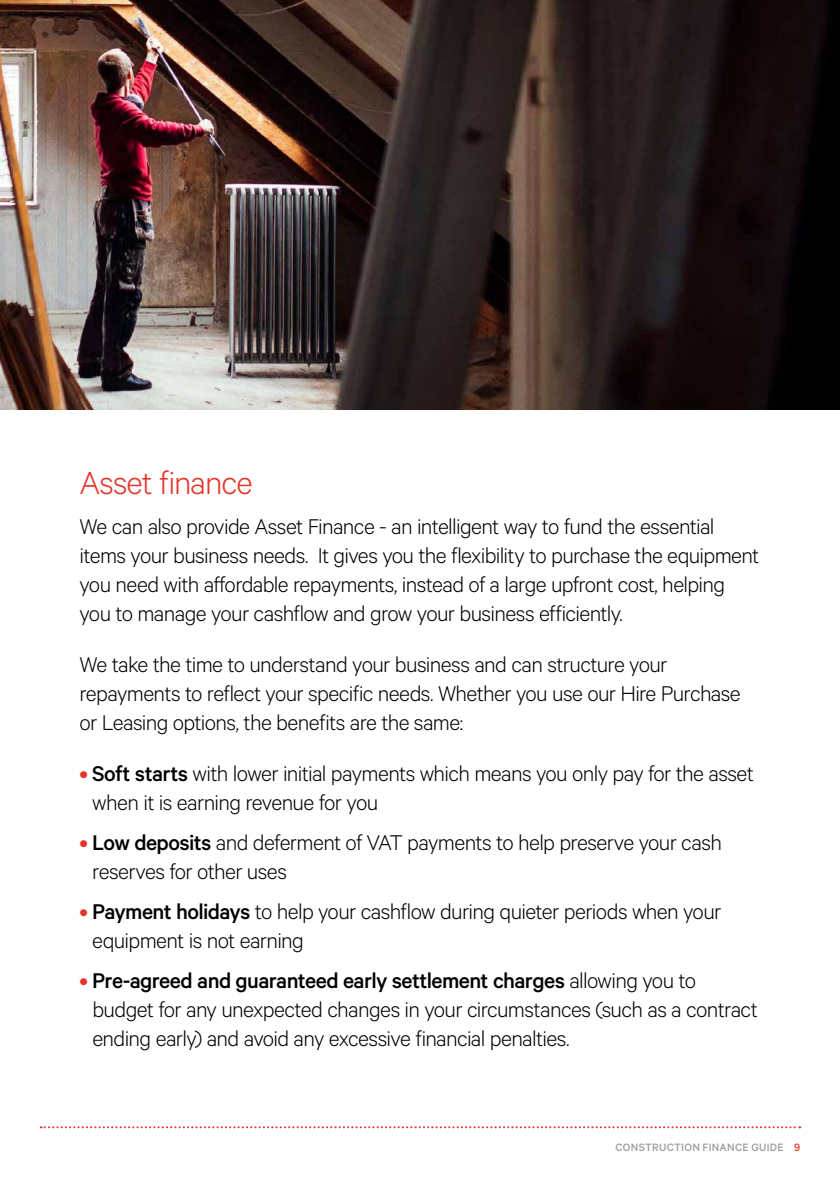
<style>
.page{position:relative;width:840px;height:1191px;background:#fff}
.page>*{position:absolute;margin:0;border:0;box-sizing:border-box;transform-origin:0 0}
.t1{font:300 36px "Calibre";letter-spacing:-.025em;color:#e63329}
.t2{font:300 24px/28.8px "Calibre";letter-spacing:-.025em;color:#000}
.t3{font:500 12px "Calibre";letter-spacing:.025em;color:#9d9d9c}
.s1{font-weight:500;color:#e63329}
.s2{font-weight:500}
.s3{color:#e63329}
</style>
<div class="page">
<svg style="left:41px;top:1126px;width:758px;height:2px"></svg>
<img style="left:0;top:0;width:839px;height:409px">
<h1 class="t1" style="left:79px;top:462px;width:175px">Asset finance</h1>
<p class="t2" style="left:79px;top:511px;width:681px">We can also provide Asset Finance - an intelligent way to fund the essential items your business needs. It gives you the flexibility to purchase the equipment you need with affordable repayments, instead of a large upfront cost, helping you to manage your cashflow and grow your business efficiently.</p>
<p class="t2" style="left:79px;top:649px;width:662px">We take the time to understand your business and can structure your repayments to reflect your specific needs. Whether you use our Hire Purchase or Leasing options, the benefits are the same:</p>
<p class="t2" style="left:92px;top:758px;width:662px;text-indent:-13px"><span class="s1">•</span> <span class="s2">Soft starts</span> with lower initial payments which means you only pay for the asset when it is earning revenue for you</p>
<p class="t2" style="left:92px;top:827px;width:631px;text-indent:-13px"><span class="s1">•</span> <span class="s2">Low deposits</span> and deferment of VAT payments to help preserve your cash reserves for other uses</p>
<p class="t2" style="left:92px;top:896px;width:630px;text-indent:-13px"><span class="s1">•</span> <span class="s2">Payment holidays</span> to help your cashflow during quieter periods when your equipment is not earning</p>
<p class="t2" style="left:92px;top:965px;width:666px;text-indent:-13px"><span class="s1">•</span> <span class="s2">Pre-agreed and guaranteed early settlement charges</span> allowing you to budget for any unexpected changes in your circumstances (such as a contract ending early) and avoid any excessive financial penalties.</p>
<p class="t3" style="left:615px;top:1140px;width:186px">CONSTRUCTION FINANCE GUIDE <span class="s3">9</span></p>
</div>
